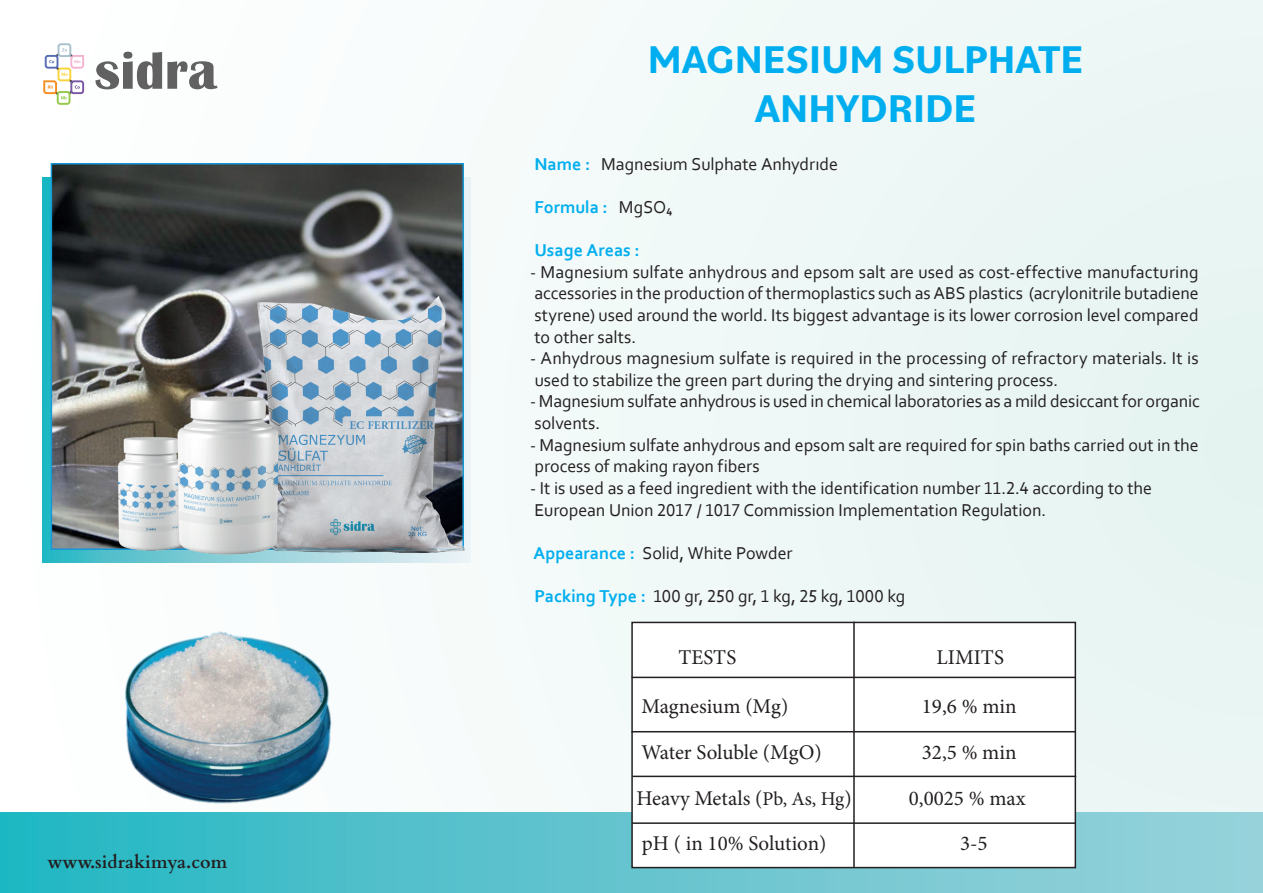
<style>
.page{position:relative;width:1263px;height:893px;background:#fff}
.page>*{position:absolute;margin:0;border:0;box-sizing:border-box;transform-origin:0 0}
.t1{font:700 40.5px/48.6px "Bilo";color:#00aeef;text-align:center}
.t2{font:21px "Minion Pro";color:#231f20}
.t3{font:18px/21.6px "Corbel";letter-spacing:-.005em;color:#231f20}
.t4{font:700 18px "Corbel";color:#00aeef}
.t5{font:700 18px "Cardo";color:#231f20}
.s1{font-weight:700;color:#00aeef}
.s2{font-weight:400;color:#231f20}
.s3{font-size:19.5px}
</style>
<div class="page">
<div style="left:0;top:0;width:1263px;height:893px;background:linear-gradient(to right,#fdfefe,#e7f4f2)"></div>
<svg style="left:42px;top:177px;width:429px;height:386px;background:#44b1c0"></svg>
<img style="left:54px;top:166px;width:407px;height:381px">
<div style="left:0;top:813px;width:1263px;height:80px;background:linear-gradient(to right,#27b7c3,#9dd2da)"></div>
<div style="left:632px;top:622px;width:443px;height:246px;background:#fff"></div>
<div style="left:631px;top:622px;width:445px;height:246px;border:2px solid #231f20"></div>
<hr style="left:853px;top:622px;width:2px;height:245px;background:#231f20">
<hr style="left:631px;top:677px;width:444px;height:1px;background:#231f20">
<hr style="left:631px;top:731px;width:444px;height:1px;background:#231f20">
<hr style="left:632px;top:776px;width:444px;height:1px;background:#231f20">
<hr style="left:632px;top:822px;width:444px;height:2px;background:#231f20">
<img style="left:83px;top:431px;width:87px;height:122px">
<img style="left:236px;top:287px;width:242px;height:288px">
<img style="left:111px;top:617px;width:235px;height:200px">
<img style="left:170px;top:386px;width:119px;height:172px">
<svg style="left:95px;top:52px;width:123px;height:37px"></svg>
<div style="left:58px;top:43px;width:13px;height:14px;border:2px solid #a7c1ce;border-radius:2px"></div>
<div style="left:57px;top:91px;width:14px;height:14px;border:2px solid #94c94a;border-radius:2px"></div>
<svg style="left:43px;top:48px;width:42px;height:51px"></svg>
<p class="t5" style="left:47px;top:848px;width:181px">www.sidrakimya.com</p>
<h1 class="t1" style="left:648px;top:33px;width:437px">MAGNESIUM SULPHATE<br>ANHYDRIDE</h1>
<p class="t3" style="left:534px;top:153px;width:305px"><span class="s1">Name :</span> Magnesium Sulphate Anhydrıde</p>
<p class="t4" style="left:534px;top:196px;width:139px">Formula : <span class="s2">MgSO₄</span></p>
<p class="t4" style="left:534px;top:239px;width:107px">Usage Areas :</p>
<p class="t3" style="left:530px;top:261px;width:670px;text-align:justify">- Magnesium sulfate anhydrous and epsom salt are used as cost-effective manufacturing accessories in the production of thermoplastics such as ABS plastics (acrylonitrile butadiene styrene) used around the world. Its biggest advantage is its lower corrosion level compared to other salts.</p>
<p class="t3" style="left:530px;top:347px;width:670px">- Anhydrous magnesium sulfate is required in the processing of refractory materials. It is used to stabilize the green part during the drying and sintering process.</p>
<p class="t3" style="left:530px;top:390px;width:671px">- Magnesium sulfate anhydrous is used in chemical laboratories as a mild desiccant for organic solvents.</p>
<p class="t3" style="left:530px;top:433px;width:670px">- Magnesium sulfate anhydrous and epsom salt are required for spin baths carried out in the process of making rayon fibers</p>
<p class="t3" style="left:530px;top:477px;width:623px">- It is used as a feed ingredient with the identification number 11.2.4 according to the<br>European Union 2017 / 1017 Commission Implementation Regulation.</p>
<p class="t3" style="left:533px;top:541px;width:261px"><span class="s1">Appearance :</span> Solid, White Powder</p>
<p class="t3" style="left:534px;top:585px;width:372px"><span class="s1">Packing Type :</span> 100 gr, 250 gr, 1 kg, 25 kg, 1000 kg</p>
<p class="t2" style="left:678px;top:643px;width:59px">TESTS</p>
<p class="t2" style="left:936px;top:643px;width:69px">LIMITS</p>
<p class="t2" style="left:641px;top:692px;width:148px">Magnesium (Mg)</p>
<p class="t2" style="left:922px;top:692px;width:96px">19,6 % min</p>
<p class="t2" style="left:642px;top:738px;width:182px">Water Soluble (MgO)</p>
<p class="t2" style="left:922px;top:738px;width:96px">32,5 % min</p>
<p class="t2" style="left:637px;top:784px;width:216px">Heavy Metals (<span class="s3">Pb, As, Hg</span>)</p>
<p class="t2" style="left:909px;top:784px;width:118px">0,0025 % max</p>
<p class="t2" style="left:642px;top:829px;width:186px">pH ( in 10% Solution)</p>
<p class="t2" style="left:960px;top:829px;width:29px">3-5</p>
</div>
